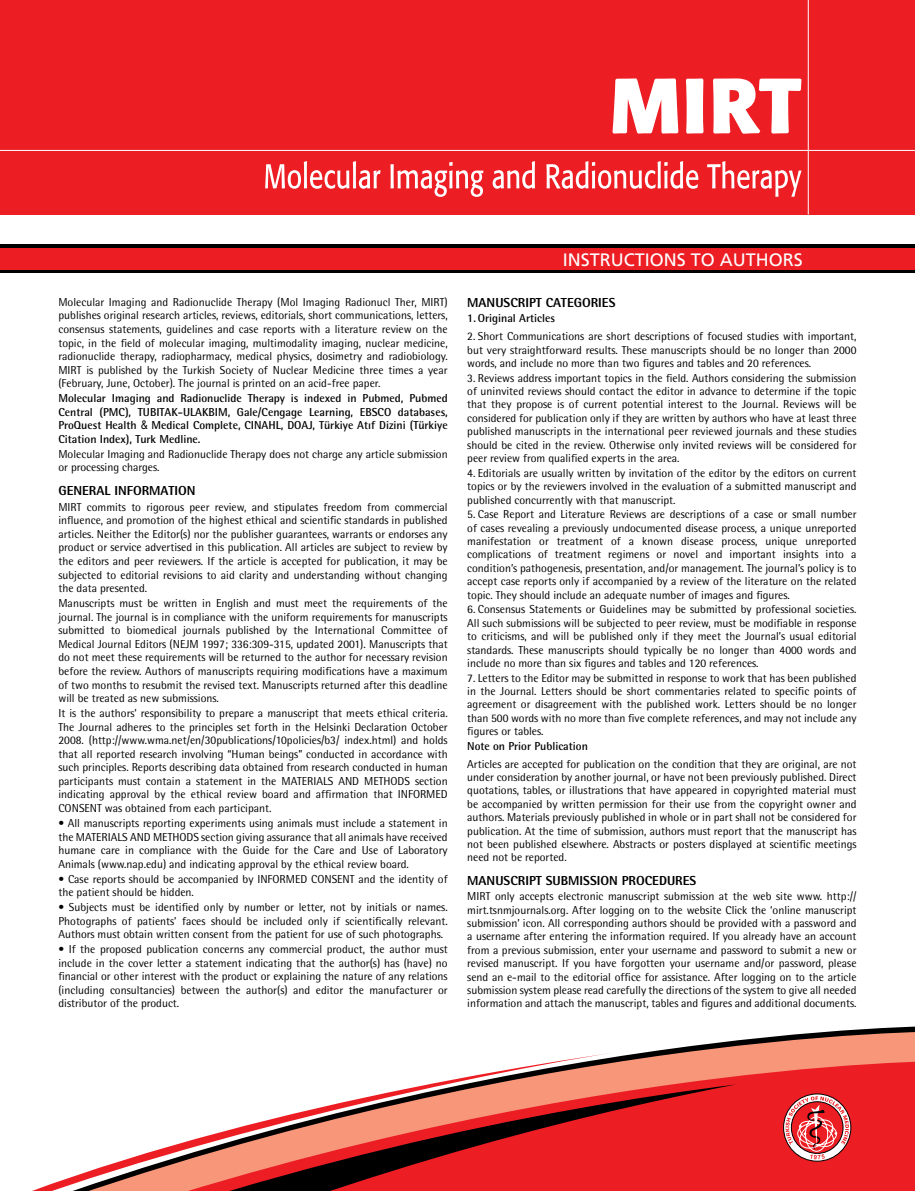
<style>
.page{position:relative;width:915px;height:1191px;background:#fff}
.page>*{position:absolute;margin:0;border:0;box-sizing:border-box;transform-origin:0 0}
.t1{font:18px "Frutiger LT Std";color:#fff}
.t2{font:800 13.05px "Rotis Semi Sans Std";color:#000}
.t3{font:11.55px/13.4px "Rotis Semi Sans Std";color:#000;text-align:justify}
.t4{font:700 11.55px/13.6px "Rotis Semi Sans Std";color:#000;text-align:justify}
.s1{font-family:"Swiss Condensed Tr";font-weight:400}
</style>
<div class="page">
<div style="left:0;top:0;width:914px;height:214px;background:#ed1d24"></div>
<div style="left:0;top:244px;width:914px;height:29px;background:linear-gradient(to right,#000,#000)"></div>
<div style="left:0;top:248px;width:914px;height:21px;background:#ed1d24"></div>
<hr style="left:0;top:150px;width:914px;height:1px;background:#fff">
<hr style="left:807px;top:0;width:1px;height:214px;background:#fff">
<svg style="left:612px;top:78px;width:66px;height:56px"></svg>
<svg style="left:685px;top:78px;width:18px;height:56px"></svg>
<svg style="left:713px;top:78px;width:88px;height:56px"></svg>
<svg style="left:265px;top:161px;width:115px;height:28px"></svg>
<svg style="left:390px;top:162px;width:93px;height:35px"></svg>
<svg style="left:492px;top:161px;width:42px;height:28px"></svg>
<svg style="left:546px;top:161px;width:152px;height:28px"></svg>
<svg style="left:707px;top:161px;width:94px;height:36px"></svg>
<svg style="left:614px;top:1029px;width:300px;height:29px;fill:#f79679"></svg>
<svg style="left:614px;top:1058px;width:300px;height:133px;background:#ed3535"></svg>
<svg style="left:614px;top:1084px;width:122px;height:107px;background:#e31e24"></svg>
<svg style="left:32px;top:1053px;width:582px;height:138px"></svg>
<div style="left:782px;top:1093px;width:68px;height:68px;border:1px solid #000;border-radius:50%"></div>
<svg style="left:785px;top:1096px;width:63px;height:63px"></svg>
<p class="t3" style="left:58px;top:295px;width:390px">Molecular Imaging and Radionuclide Therapy (Mol Imaging Radionucl Ther, MIRT) publishes original research articles, reviews, editorials, short communications, letters, consensus statements, guidelines and case reports with a literature review on the topic, in the field of molecular imaging, multimodality imaging, nuclear medicine, radionuclide therapy, radiopharmacy, medical physics, dosimetry and radiobiology.<br>MIRT is published by the Turkish Society of Nuclear Medicine three times a year (February, June, October). The journal is printed on an acid-free paper.</p>
<p class="t4" style="left:58px;top:391px;width:390px">Molecular Imaging and Radionuclide Therapy is indexed in Pubmed, Pubmed Central (PMC), TUBITAK-ULAKBIM, Gale/Cengage Learning, EBSCO databases, ProQuest Health <span class="s1">&amp;</span> Medical Complete, CINAHL, DOAJ, Türkiye Atıf Dizini (Türkiye Citation Index), Turk Medline.</p>
<p class="t3" style="left:58px;top:447px;width:390px">Molecular Imaging and Radionuclide Therapy does not charge any article submission or processing charges.</p>
<p class="t2" style="left:58px;top:482px;width:138px">GENERAL INFORMATION</p>
<p class="t3" style="left:58px;top:500px;width:390px">MIRT commits to rigorous peer review, and stipulates freedom from commercial influence, and promotion of the highest ethical and scientific standards in published articles. Neither the Editor(s) nor the publisher guarantees, warrants or endorses any product or service advertised in this publication. All articles are subject to review by the editors and peer reviewers. If the article is accepted for publication, it may be subjected to editorial revisions to aid clarity and understanding without changing the data presented.</p>
<p class="t3" style="left:58px;top:596px;width:390px">Manuscripts must be written in English and must meet the requirements of the journal. The journal is in compliance with the uniform requirements for manuscripts submitted to biomedical journals published by the International Committee of Medical Journal Editors (NEJM 1997; 336:309-315, updated 2001). Manuscripts that do not meet these requirements will be returned to the author for necessary revision before the review. Authors of manuscripts requiring modifications have a maximum of two months to resubmit the revised text. Manuscripts returned after this deadline will be treated as new submissions.</p>
<p class="t3" style="left:58px;top:706px;width:390px">It is the authors’ responsibility to prepare a manuscript that meets ethical criteria.<br>The Journal adheres to the principles set forth in the Helsinki Declaration October 2008. (http://www.wma.net/en/30publications/10policies/b3/ index.html) and holds that all reported research involving “Human beings” conducted in accordance with such principles. Reports describing data obtained from research conducted in human participants must contain a statement in the MATERIALS AND METHODS section indicating approval by the ethical review board and affirmation that INFORMED CONSENT was obtained from each participant.</p>
<p class="t3" style="left:58px;top:816px;width:390px">• All manuscripts reporting experiments using animals must include a statement in the MATERIALS AND METHODS section giving assurance that all animals have received humane care in compliance with the Guide for the Care and Use of Laboratory Animals (www.nap.edu) and indicating approval by the ethical review board.</p>
<p class="t3" style="left:58px;top:871px;width:390px">• Case reports should be accompanied by INFORMED CONSENT and the identity of the patient should be hidden.</p>
<p class="t3" style="left:58px;top:900px;width:390px">• Subjects must be identified only by number or letter, not by initials or names.<br>Photographs of patients’ faces should be included only if scientifically relevant.<br>Authors must obtain written consent from the patient for use of such photographs.</p>
<p class="t3" style="left:58px;top:942px;width:390px">• If the proposed publication concerns any commercial product, the author must include in the cover letter a statement indicating that the author(s) has (have) no financial or other interest with the product or explaining the nature of any relations (including consultancies) between the author(s) and editor the manufacturer or distributor of the product.</p>
<h1 class="t1" style="left:562px;top:249px;width:242px">INSTRUCTIONS TO AUTHORS</h1>
<p class="t2" style="left:467px;top:294px;width:150px">MANUSCRIPT CATEGORIES</p>
<p class="t4" style="left:467px;top:311px;width:89px">1.Original Articles</p>
<p class="t3" style="left:467px;top:329px;width:390px">2. Short Communications are short descriptions of focused studies with important, but very straightforward results. These manuscripts should be no longer than 2000 words, and include no more than two figures and tables and 20 references.</p>
<p class="t3" style="left:467px;top:371px;width:390px">3. Reviews address important topics in the field. Authors considering the submission of uninvited reviews should contact the editor in advance to determine if the topic that they propose is of current potential interest to the Journal. Reviews will be considered for publication only if they are written by authors who have at least three published manuscripts in the international peer reviewed journals and these studies should be cited in the review. Otherwise only invited reviews will be considered for peer review from qualified experts in the area.</p>
<p class="t3" style="left:467px;top:466px;width:390px">4. Editorials are usually written by invitation of the editor by the editors on current topics or by the reviewers involved in the evaluation of a submitted manuscript and published concurrently with that manuscript.</p>
<p class="t3" style="left:467px;top:507px;width:390px">5. Case Report and Literature Reviews are descriptions of a case or small number of cases revealing a previously undocumented disease process, a unique unreported manifestation or treatment of a known disease process, unique unreported complications of treatment regimens or novel and important insights into a condition’s pathogenesis, presentation, and/or management. The journal’s policy is to accept case reports only if accompanied by a review of the literature on the related topic. They should include an adequate number of images and figures.</p>
<p class="t3" style="left:467px;top:602px;width:390px">6. Consensus Statements or Guidelines may be submitted by professional societies.<br>All such submissions will be subjected to peer review, must be modifiable in response to criticisms, and will be published only if they meet the Journal’s usual editorial standards. These manuscripts should typically be no longer than 4000 words and include no more than six figures and tables and 120 references.</p>
<p class="t3" style="left:467px;top:671px;width:390px">7. Letters to the Editor may be submitted in response to work that has been published in the Journal. Letters should be short commentaries related to specific points of agreement or disagreement with the published work. Letters should be no longer than 500 words with no more than five complete references, and may not include any figures or tables.</p>
<p class="t4" style="left:467px;top:739px;width:122px">Note on Prior Publication</p>
<p class="t3" style="left:467px;top:757px;width:390px">Articles are accepted for publication on the condition that they are original, are not under consideration by another journal, or have not been previously published. Direct quotations, tables, or illustrations that have appeared in copyrighted material must be accompanied by written permission for their use from the copyright owner and authors. Materials previously published in whole or in part shall not be considered for publication. At the time of submission, authors must report that the manuscript has not been published elsewhere. Abstracts or posters displayed at scientific meetings need not be reported.</p>
<p class="t2" style="left:467px;top:872px;width:230px">MANUSCRIPT SUBMISSION PROCEDURES</p>
<p class="t3" style="left:467px;top:889px;width:390px">MIRT only accepts electronic manuscript submission at the web site www. http:// mirt.tsnmjournals.org. After logging on to the website Click the ‘online manuscript submission’ icon. All corresponding authors should be provided with a password and a username after entering the information required. If you already have an account from a previous submission, enter your username and password to submit a new or revised manuscript. If you have forgotten your username and/or password, please send an e-mail to the editorial office for assistance. After logging on to the article submission system please read carefully the directions of the system to give all needed information and attach the manuscript, tables and figures and additional documents.</p>
</div>
